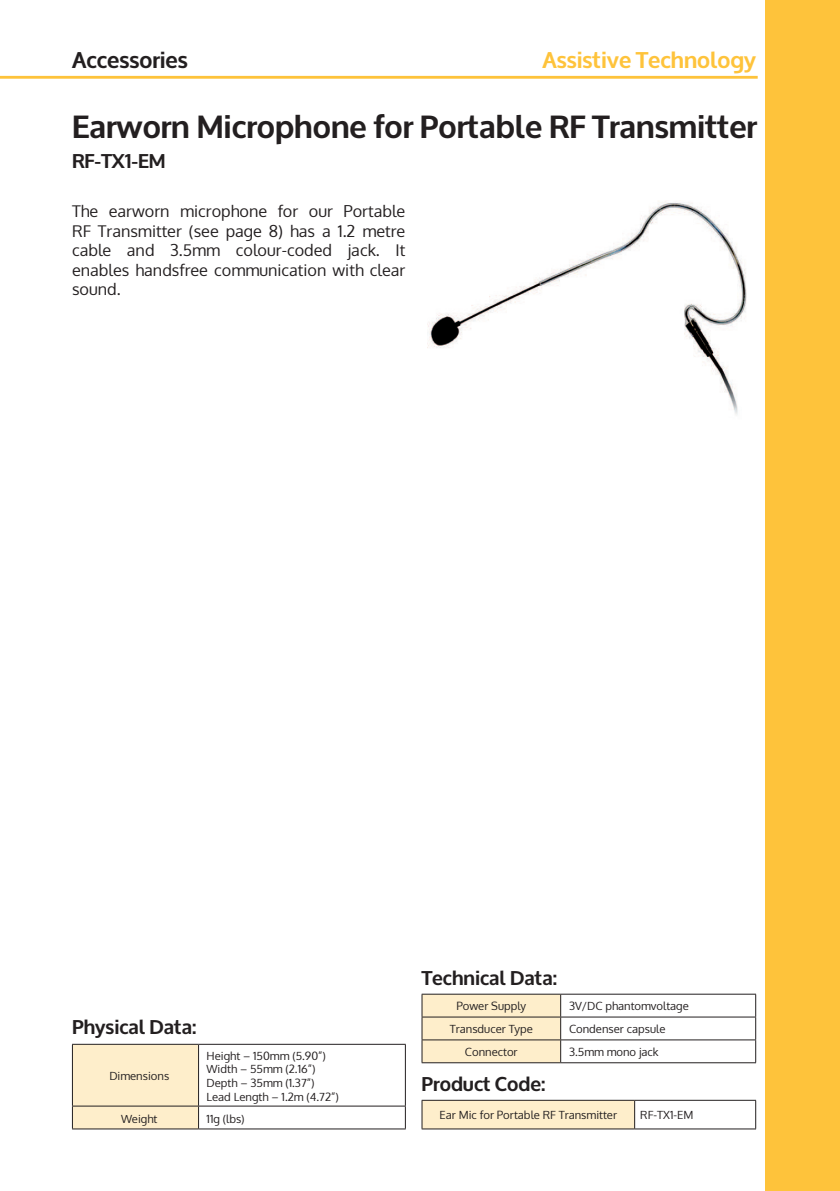
<style>
.page{position:relative;width:840px;height:1191px;background:#fff}
.page>*{position:absolute;margin:0;border:0;box-sizing:border-box;transform-origin:0 0}
.t1{font:700 31.8px "Oxygen";color:#231f20}
.t2{font:700 22.6px "Oxygen";color:#fec33b}
.t3{font:700 22.6px "Oxygen";color:#231f20}
.t4{font:700 19.8px "Oxygen";color:#231f20}
.t5{font:16.2px/19.4px "Oxygen";color:#231f20;text-align:justify}
.t6{font:11.2px "Oxygen";color:#231f20}
</style>
<div class="page">
<div style="left:764px;top:0;width:75px;height:1191px;background:#fec33b"></div>
<div style="left:422px;top:1100px;width:212px;height:29px;background:#feeecb"></div>
<hr style="left:421px;top:1100px;width:213px;height:1px;background:#231f20">
<svg style="left:421px;top:1100px;width:1px;height:28px"></svg>
<hr style="left:634px;top:1100px;width:121px;height:1px;background:#231f20">
<svg style="left:634px;top:1100px;width:1px;height:28px"></svg>
<svg style="left:755px;top:1100px;width:1px;height:28px"></svg>
<hr style="left:421px;top:1128px;width:213px;height:1px;background:#231f20">
<hr style="left:634px;top:1128px;width:121px;height:1px;background:#231f20">
<hr style="left:198px;top:1044px;width:207px;height:1px;background:#231f20">
<hr style="left:405px;top:1044px;width:1px;height:61px;background:#231f20">
<hr style="left:198px;top:1105px;width:207px;height:1px;background:#231f20">
<div style="left:72px;top:1044px;width:127px;height:84px;background:#feeecb"></div>
<svg style="left:405px;top:1106px;width:1px;height:22px"></svg>
<hr style="left:72px;top:1128px;width:126px;height:1px;background:#231f20">
<hr style="left:198px;top:1128px;width:207px;height:1px;background:#231f20">
<hr style="left:421px;top:993px;width:139px;height:1px;background:#231f20">
<hr style="left:421px;top:1062px;width:139px;height:1px;background:#231f20">
<hr style="left:560px;top:993px;width:195px;height:1px;background:#231f20">
<hr style="left:560px;top:1016px;width:195px;height:1px;background:#231f20">
<hr style="left:560px;top:1039px;width:195px;height:1px;background:#231f20">
<svg style="left:421px;top:994px;width:140px;height:68px;background:#f3e4c3"></svg>
<svg style="left:755px;top:994px;width:1px;height:68px"></svg>
<hr style="left:560px;top:1062px;width:195px;height:1px;background:#231f20">
<hr style="left:0;top:76px;width:757px;height:3px;background:#fec33b">
<img style="left:427px;top:201px;width:320px;height:214px">
<p class="t3" style="left:72px;top:46px;width:117px">Accessories</p>
<p class="t2" style="left:542px;top:46px;width:215px">Assistive Technology</p>
<p class="t1" style="left:72px;top:107px;width:686px">Earworn Microphone for Portable RF Transmitter</p>
<p class="t4" style="left:72px;top:149px;width:95px">RF-TX1-EM</p>
<p class="t5" style="left:72px;top:202px;width:334px">The earworn microphone for our Portable RF Transmitter (see page 8) has a 1.2 metre cable and 3.5mm colour-coded jack. It enables handsfree communication with clear sound.</p>
<p class="t4" style="left:72px;top:1014px;width:126px">Physical Data:</p>
<p class="t6" style="left:109px;top:1068px;width:61px">Dimensions</p>
<p class="t6" style="left:206px;top:1048px;width:121px">Height – 150mm (5.90”)</p>
<p class="t6" style="left:206px;top:1061px;width:110px">Width – 55mm (2.16”)</p>
<p class="t6" style="left:206px;top:1075px;width:109px">Depth – 35mm (1.37”)</p>
<p class="t6" style="left:206px;top:1088px;width:134px">Lead Length – 1.2m (4.72”)</p>
<p class="t6" style="left:121px;top:1110px;width:38px">Weight</p>
<p class="t6" style="left:206px;top:1110px;width:40px">11g (lbs)</p>
<p class="t4" style="left:421px;top:965px;width:137px">Technical Data:</p>
<p class="t6" style="left:456px;top:998px;width:71px">Power Supply</p>
<p class="t6" style="left:568px;top:998px;width:121px">3V/DC phantomvoltage</p>
<p class="t6" style="left:449px;top:1021px;width:85px">Transducer Type</p>
<p class="t6" style="left:568px;top:1021px;width:98px">Condenser capsule</p>
<p class="t6" style="left:464px;top:1043px;width:54px">Connector</p>
<p class="t6" style="left:568px;top:1043px;width:91px">3.5mm mono jack</p>
<p class="t4" style="left:421px;top:1071px;width:125px">Product Code:</p>
<p class="t6" style="left:439px;top:1107px;width:179px">Ear Mic for Portable RF Transmitter</p>
<p class="t6" style="left:640px;top:1107px;width:55px">RF-TX1-EM</p>
</div>
